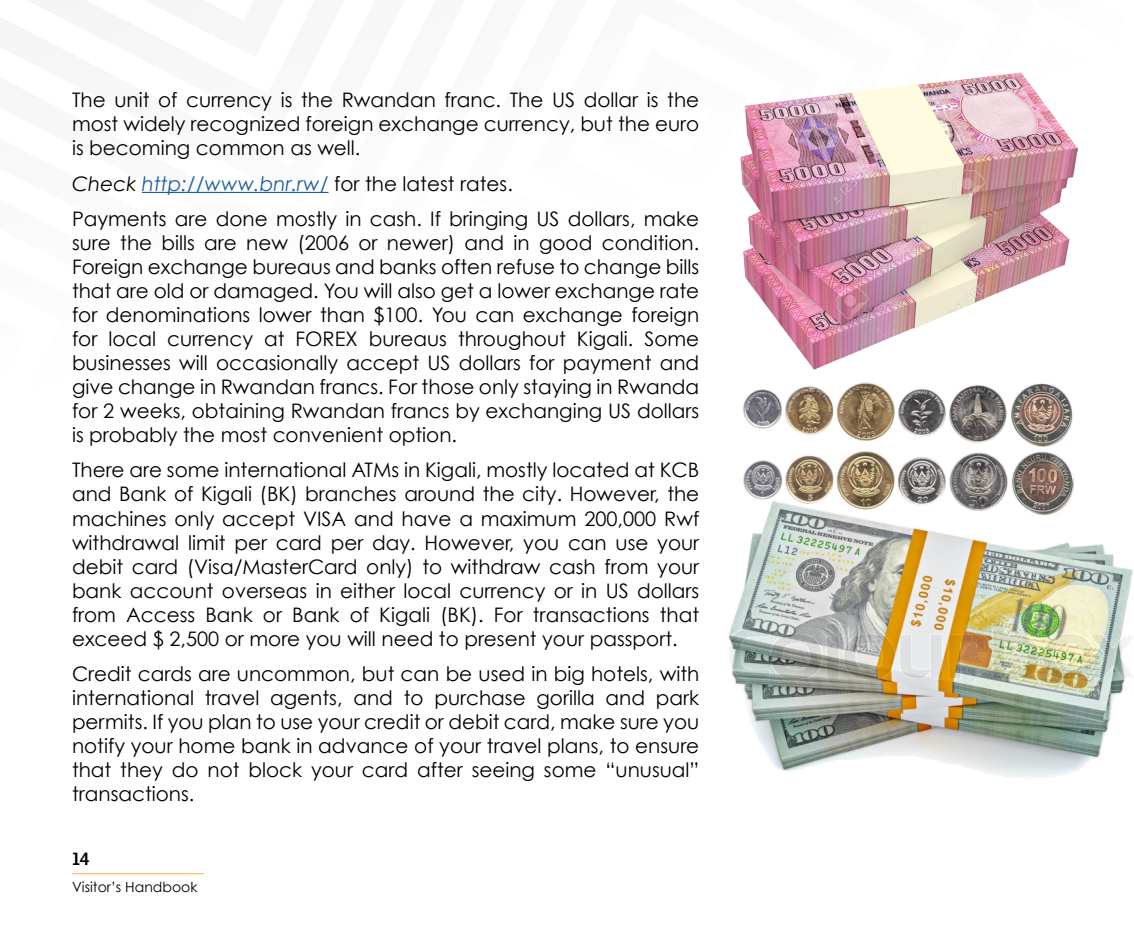
<style>
.page{position:relative;width:1134px;height:942px;background:#fff}
.page>*{position:absolute;margin:0;border:0;box-sizing:border-box;transform-origin:0 0}
.t1{font:20px/24px "Century Gothic";color:#000;text-align:justify}
.t2{font:600 18px "Ronnia";color:#000}
.t3{font:14px "Century Gothic";color:#000}
.s1{font-style:italic}
.s2{font-style:italic;color:#215e9e}
</style>
<div class="page">
<hr style="left:72px;top:873px;width:132px;height:1px;background:#fbb040">
<svg style="left:16px;top:0;width:84px;height:35px"></svg>
<hr style="left:142px;top:192px;width:187px;height:1px;background:#215e9e">
<img style="left:741px;top:72px;width:337px;height:297px">
<img style="left:743px;top:382px;width:331px;height:119px">
<img style="left:728px;top:501px;width:406px;height:277px">
<p class="t1" style="left:72px;top:87px;width:629px">The unit of currency is the Rwandan franc. The US dollar is the most widely recognized foreign exchange currency, but the euro is becoming common as well.</p>
<p class="t1" style="left:72px;top:165px;width:629px;line-height:35.4px"><span class="s1">Check</span> <span class="s2">http://www.bnr.rw/</span> for the latest rates.<br>Payments are done mostly in cash. If bringing US dollars, make</p>
<p class="t1" style="left:72px;top:230px;width:629px">sure the bills are new (2006 or newer) and in good condition.<br>Foreign exchange bureaus and banks often refuse to change bills that are old or damaged. You will also get a lower exchange rate for denominations lower than $100. You can exchange foreign for local currency at FOREX bureaus throughout Kigali. Some businesses will occasionally accept US dollars for payment and give change in Rwandan francs. For those only staying in Rwanda for 2 weeks, obtaining Rwandan francs by exchanging US dollars is probably the most convenient option.</p>
<p class="t1" style="left:72px;top:458px;width:629px">There are some international ATMs in Kigali, mostly located at KCB and Bank of Kigali (BK) branches around the city. However, the machines only accept VISA and have a maximum 200,000 Rwf withdrawal limit per card per day. However, you can use your debit card (Visa/MasterCard only) to withdraw cash from your bank account overseas in either local currency or in US dollars from Access Bank or Bank of Kigali (BK). For transactions that exceed $ 2,500 or more you will need to present your passport.</p>
<p class="t1" style="left:72px;top:661px;width:629px">Credit cards are uncommon, but can be used in big hotels, with international travel agents, and to purchase gorilla and park permits. If you plan to use your credit or debit card, make sure you notify your home bank in advance of your travel plans, to ensure that they do not block your card after seeing some “unusual” transactions.</p>
<p class="t2" style="left:72px;top:846px;width:19px">14</p>
<p class="t3" style="left:72px;top:877px;width:127px">Visitor’s Handbook</p>
</div>
